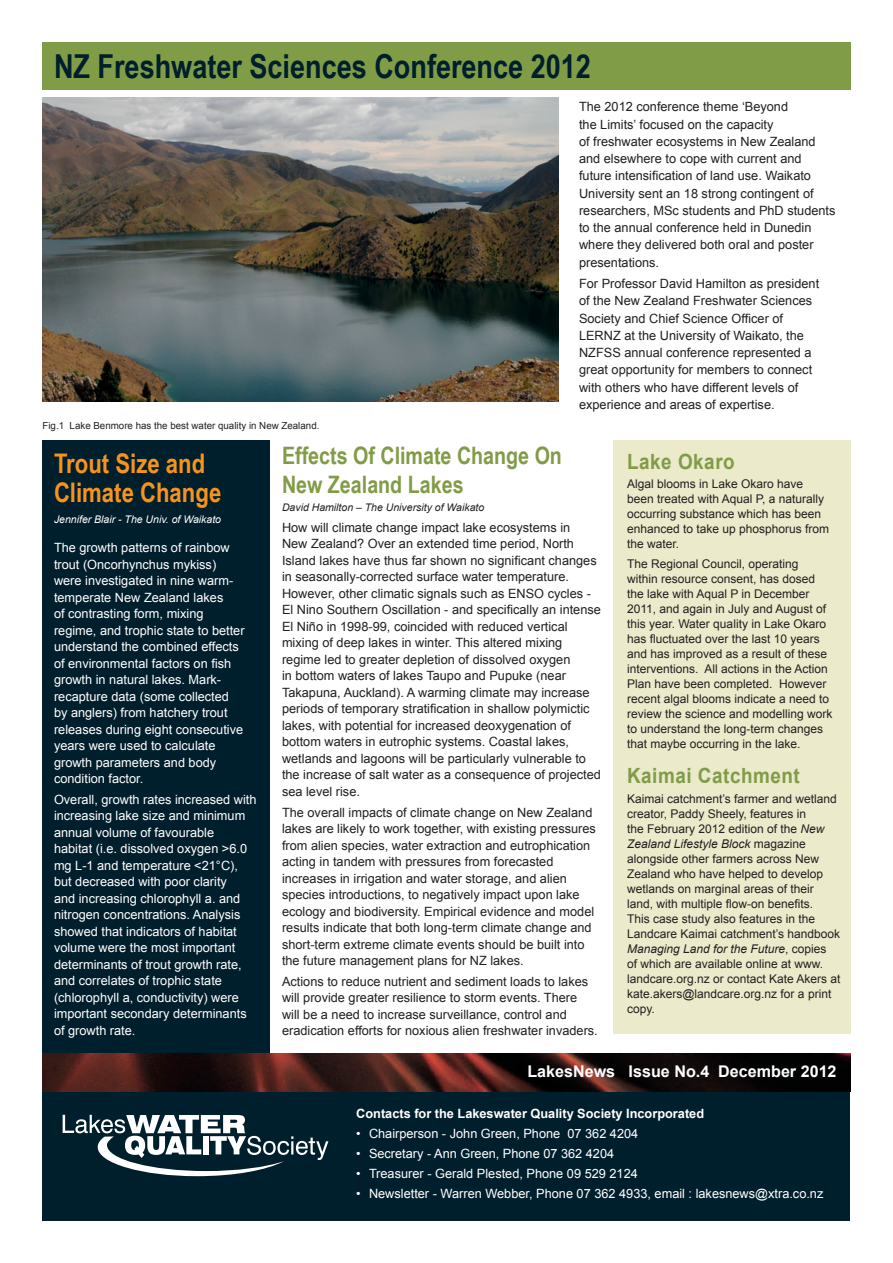
<style>
.page{position:relative;width:893px;height:1263px;background:#fff}
.page>*{position:absolute;margin:0;border:0;box-sizing:border-box;transform-origin:0 0}
.t1{font:700 33px "Arial Narrow";color:#001f2c}
.t2{font:700 27px/28.5px "Arial Narrow";color:#f7931d}
.t3{font:700 24px/28.8px "Arial Narrow";color:#819c47}
.t4{font:700 21px "Arial";letter-spacing:.03em;color:#819c47;scale:.9 1}
.t5{font:700 16.2px "Arial";color:#fff}
.t6{font:12.75px/16.5px "Arial";color:#231f20}
.t7{font:12.75px/16.5px "Arial";color:#fff}
.t8{font:700 12.75px "Arial";color:#fff}
.t9{font:12px/15px "Arial";color:#231f20}
.t10{font:italic 10.5px "Arial";color:#231f20}
.t11{font:italic 10.5px "Arial";color:#fff}
.t12{font:9.75px "Arial";color:#231f20}
.s1{font-style:italic}
</style>
<div class="page">
<div style="left:43px;top:1089px;width:807px;height:131px;background:#001f2c"></div>
<div style="left:43px;top:440px;width:227px;height:708px;background:#001f2c"></div>
<div style="left:614px;top:440px;width:236px;height:593px;background:#ebeacb"></div>
<svg style="left:63px;top:1115px;width:265px;height:61px"></svg>
<div style="left:43px;top:42px;width:807px;height:47px;background:#819c47"></div>
<img style="left:43px;top:1053px;width:807px;height:38px">
<img style="left:43px;top:98px;width:516px;height:303px">
<h1 class="t1" style="left:54px;top:47px;width:538px">NZ Freshwater Sciences Conference 2012</h1>
<p class="t6" style="left:579px;top:98px;width:258px;line-height:17.2px">The 2012 conference theme ‘Beyond<br>the Limits’ focused on the capacity<br>of freshwater ecosystems in New Zealand and elsewhere to cope with current and future intensification of land use. Waikato University sent an 18 strong contingent of researchers, MSc students and PhD students to the annual conference held in Dunedin where they delivered both oral and poster presentations.</p>
<p class="t6" style="left:579px;top:275px;width:242px;line-height:17.2px">For Professor David Hamilton as president of the New Zealand Freshwater Sciences Society and Chief Science Officer of LERNZ at the University of Waikato, the NZFSS annual conference represented a great opportunity for members to connect with others who have different levels of experience and areas of expertise.</p>
<p class="t12" style="left:43px;top:420px;width:278px">Fig.1 Lake Benmore has the best water quality in New Zealand.</p>
<h3 class="t3" style="left:282px;top:441px;width:281px">Effects Of Climate Change On<br>New Zealand Lakes</h3>
<p class="t10" style="left:282px;top:501px;width:204px">David Hamilton – The University of Waikato</p>
<p class="t6" style="left:282px;top:519px;width:320px">How will climate change impact lake ecosystems in<br>New Zealand? Over an extended time period, North Island lakes have thus far shown no significant changes in seasonally-corrected surface water temperature.<br>However, other climatic signals such as ENSO cycles - El Nino Southern Oscillation - and specifically an intense El Niño in 1998-99, coincided with reduced vertical mixing of deep lakes in winter. This altered mixing regime led to greater depletion of dissolved oxygen<br>in bottom waters of lakes Taupo and Pupuke (near Takapuna, Auckland). A warming climate may increase periods of temporary stratification in shallow polymictic lakes, with potential for increased deoxygenation of bottom waters in eutrophic systems. Coastal lakes, wetlands and lagoons will be particularly vulnerable to the increase of salt water as a consequence of projected sea level rise.</p>
<p class="t6" style="left:282px;top:804px;width:315px">The overall impacts of climate change on New Zealand lakes are likely to work together, with existing pressures from alien species, water extraction and eutrophication acting in tandem with pressures from forecasted increases in irrigation and water storage, and alien species introductions, to negatively impact upon lake ecology and biodiversity. Empirical evidence and model results indicate that both long-term climate change and short-term extreme climate events should be built into the future management plans for NZ lakes.</p>
<p class="t6" style="left:282px;top:973px;width:317px">Actions to reduce nutrient and sediment loads to lakes will provide greater resilience to storm events. There will be a need to increase surveillance, control and eradication efforts for noxious alien freshwater invaders.</p>
<h2 class="t2" style="left:54px;top:449px;width:169px">Trout Size and<br>Climate Change</h2>
<p class="t11" style="left:54px;top:513px;width:169px">Jennifer Blair - The Univ. of Waikato</p>
<p class="t7" style="left:54px;top:539px;width:192px">The growth patterns of rainbow trout (Oncorhynchus mykiss) were investigated in nine warm&shy;temperate New Zealand lakes<br>of contrasting form, mixing regime, and trophic state to better understand the combined effects of environmental factors on fish growth in natural lakes. Mark&shy;recapture data (some collected by anglers) from hatchery trout releases during eight consecutive years were used to calculate growth parameters and body condition factor.</p>
<p class="t7" style="left:54px;top:791px;width:204px">Overall, growth rates increased with increasing lake size and minimum annual volume of favourable<br>habitat (i.e. dissolved oxygen &gt;6.0 mg L-1 and temperature &lt;21°C), but decreased with poor clarity<br>and increasing chlorophyll a. and nitrogen concentrations. Analysis showed that indicators of habitat volume were the most important determinants of trout growth rate, and correlates of trophic state (chlorophyll a, conductivity) were important secondary determinants of growth rate.</p>
<h3 class="t4" style="left:627px;top:450px;width:121px">Lake Okaro</h3>
<p class="t9" style="left:627px;top:477px;width:204px">Algal blooms in Lake Okaro have been treated with Aqual P, a naturally occurring substance which has been enhanced to take up phosphorus from the water.</p>
<p class="t9" style="left:627px;top:556px;width:207px">The Regional Council, operating<br>within resource consent, has dosed the lake with Aqual P in December 2011, and again in July and August of this year. Water quality in Lake Okaro has fluctuated over the last 10 years and has improved as a result of these interventions. All actions in the Action Plan have been completed. However recent algal blooms indicate a need to review the science and modelling work to understand the long-term changes that maybe occurring in the lake.</p>
<h3 class="t4" style="left:627px;top:764px;width:194px">Kaimai Catchment</h3>
<p class="t9" style="left:627px;top:791px;width:215px">Kaimai catchment’s farmer and wetland creator, Paddy Sheely, features in<br>the February 2012 edition of the <span class="s1">New Zealand Lifestyle Block</span> magazine alongside other farmers across New Zealand who have helped to develop wetlands on marginal areas of their land, with multiple flow-on benefits.<br>This case study also features in the Landcare Kaimai catchment’s handbook <span class="s1">Managing Land for the Future</span>, copies<br>of which are available online at www. landcare.org.nz or contact Kate Akers at kate.akers@landcare.org.nz for a print copy.</p>
<p class="t5" style="left:527px;top:1063px;width:311px">LakesNews Issue No.4 December 2012</p>
<p class="t8" style="left:356px;top:1106px;width:349px">Contacts for the Lakeswater Quality Society Incorporated</p>
<p class="t7" style="left:356px;top:1125px;width:284px">• Chairperson - John Green, Phone 07 362 4204</p>
<p class="t7" style="left:356px;top:1145px;width:259px">• Secretary - Ann Green, Phone 07 362 4204</p>
<p class="t7" style="left:356px;top:1165px;width:283px">• Treasurer - Gerald Plested, Phone 09 529 2124</p>
<p class="t7" style="left:356px;top:1185px;width:469px">• Newsletter - Warren Webber, Phone 07 362 4933, email : lakesnews@xtra.co.nz</p>
</div>
